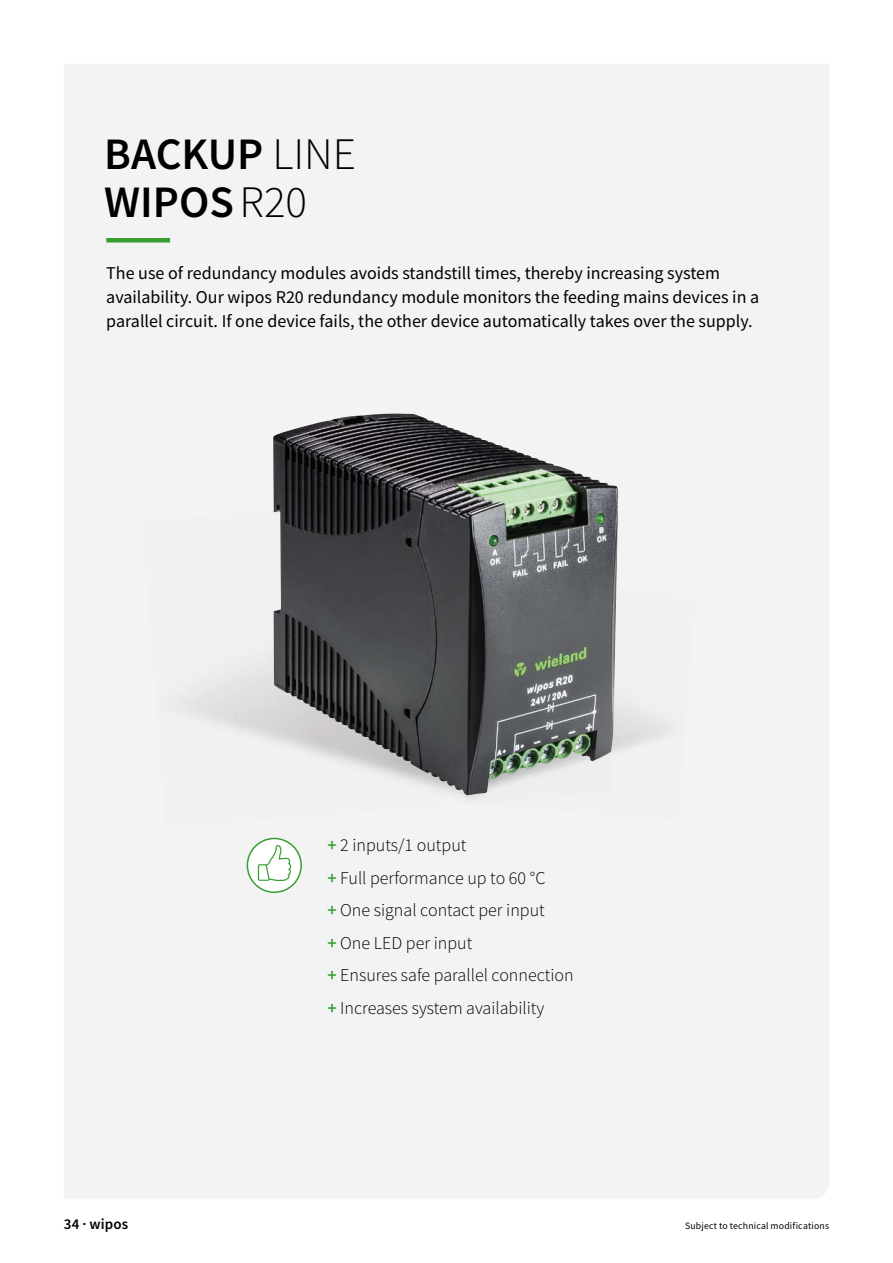
<style>
.page{position:relative;width:893px;height:1263px;background:#fff}
.page>*{position:absolute;margin:0;border:0;box-sizing:border-box;transform-origin:0 0}
.t1{font:600 45px/48px "Source Sans Pro";color:#000}
.t2{font:18px/24px "Source Sans Pro";color:#000}
.t3{font:300 18px/32.5px "Source Sans Pro";color:#000}
.t4{font:600 15px "Source Sans Pro";letter-spacing:.005em;color:#000}
.t5{font:9.75px "Source Sans Pro";letter-spacing:.015em;color:#000}
.s1{font-weight:300}
.s2{font-weight:600;color:#379e31}
</style>
<div class="page">
<div style="left:64px;top:64px;width:765px;height:1135px;background:#f3f3f3"></div>
<img style="left:142px;top:486px;width:470px;height:342px">
<div style="left:465px;top:579px;width:231px;height:241px;background:#f1f1f1"></div>
<img style="left:273px;top:414px;width:345px;height:381px">
<hr style="left:106px;top:238px;width:64px;height:4px;background:#379e31">
<div style="left:247px;top:838px;width:54px;height:54px;background:#fff;border-radius:50%"></div>
<div style="left:247px;top:838px;width:55px;height:55px;border:2px solid #379e31;border-radius:50%"></div>
<svg style="left:258px;top:845px;width:33px;height:36px"></svg>
<h1 class="t1" style="left:104px;top:129px;width:253px">BACKUP <span class="s1">LINE<br></span>WIPOS<span class="s1">R20</span></h1>
<p class="t2" style="left:106px;top:261px;width:654px">The use of redundancy modules avoids standstill times, thereby increasing system availability. Our wipos R20 redundancy module monitors the feeding mains devices in a parallel circuit. If one device fails, the other device automatically takes over the supply.</p>
<p class="t4" style="left:64px;top:1214px;width:66px">34 . wipos</p>
<p class="t3" style="left:327px;top:829px;width:248px"><span class="s2">+</span> 2 inputs/1 output<br><span class="s2">+</span> Full performance up to 60 °C<br><span class="s2">+</span> One signal contact per input<br><span class="s2">+</span> One LED per input<br><span class="s2">+</span> Ensures safe parallel connection <span class="s2">+</span> Increases system availability</p>
<p class="t5" style="left:685px;top:1219px;width:146px">Subject to technical modifications</p>
</div>
